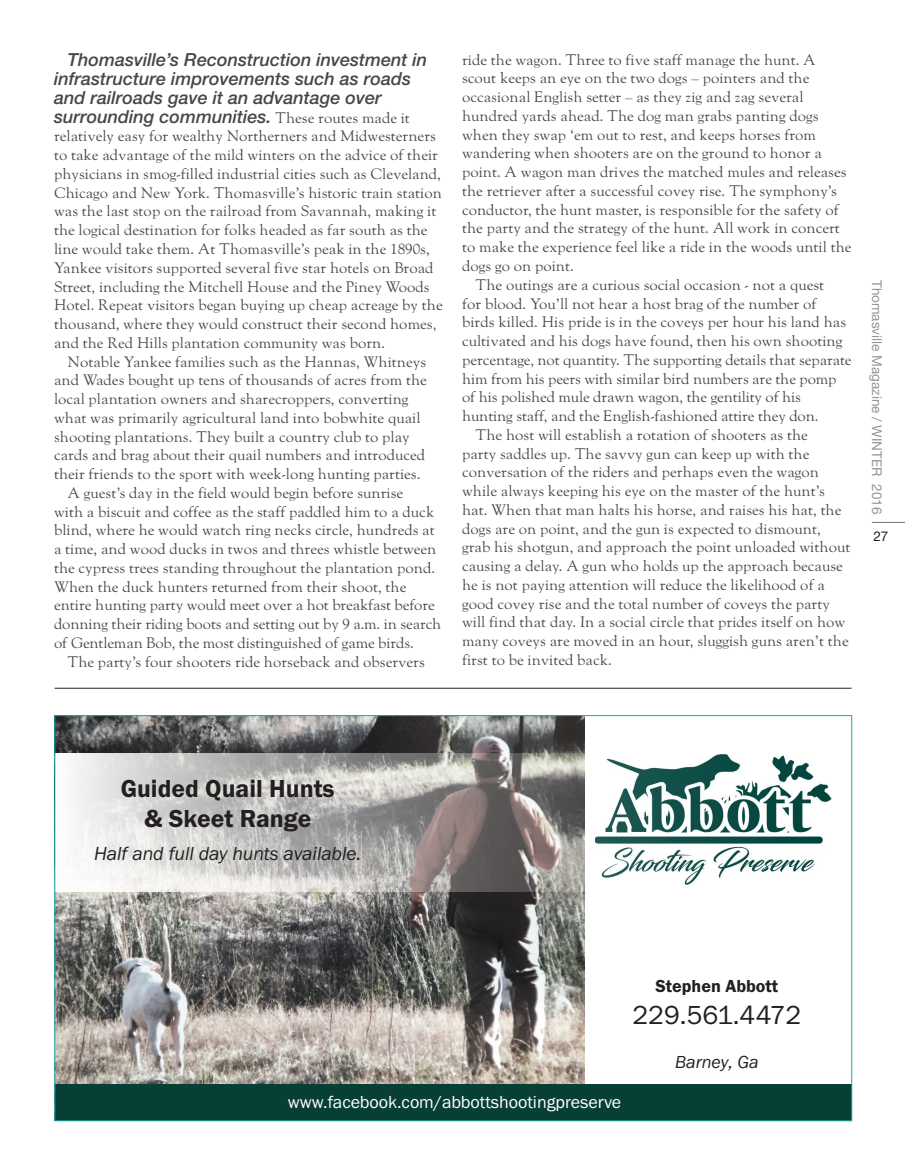
<style>
.page{position:relative;width:905px;height:1175px;background:#fff}
.page>*{position:absolute;margin:0;border:0;box-sizing:border-box;transform-origin:0 0}
.t1{font:27px "Franklin Gothic FS";color:#231f20}
.t2{font:600 25.5px/30.6px "Franklin Gothic FS";color:#231f20;text-align:center}
.t3{font:italic 19.5px "Franklin Gothic FS";letter-spacing:-.005em;color:#231f20}
.t4{font:italic 500 18px/18.8px "Helvetica Neue LT Std";color:#464748}
.t5{font:18px "Franklin Gothic FS";color:#fff}
.t6{font:600 18px "Franklin Gothic FS";color:#231f20}
.t7{font:italic 18px "Franklin Gothic FS";letter-spacing:-.005em;color:#231f20}
.t8{font:15px/18.8px "LTC Goudy Oldstyle Pro";color:#464748}
.t9{font:13.5px "Helvetica Neue LT Pro";color:#939598}
.t10{font:13.5px "Helvetica Neue LT Pro";color:#231f20}
.s1{font-family:"LTC Goudy Oldstyle Pro";font-weight:400;font-style:normal;font-size:15px}
</style>
<div class="page">
<hr style="left:872px;top:522px;width:32px;height:1px;background:#717074">
<img style="left:57px;top:717px;width:527px;height:367px">
<div style="left:55px;top:1084px;width:796px;height:36px;background:#073e36"></div>
<svg style="left:57px;top:753px;width:775px;height:138px"></svg>
<hr style="left:55px;top:688px;width:796px;height:1px;background:#231f20">
<p class="t4" style="left:54px;top:50px;width:374px;text-indent:14px">Thomasville’s Reconstruction investment in infrastructure improvements such as roads and railroads gave it an advantage over surrounding communities. <span class="s1">These routes made it</span></p>
<p class="t8" style="left:54px;top:128px;width:390px">relatively easy for wealthy Northerners and Midwesterners to take advantage of the mild winters on the advice of their physicians in smog-filled industrial cities such as Cleveland, Chicago and New York. Thomasville’s historic train station was the last stop on the railroad from Savannah, making it the logical destination for folks headed as far south as the line would take them. At Thomasville’s peak in the 1890s, Yankee visitors supported several five star hotels on Broad Street, including the Mitchell House and the Piney Woods Hotel. Repeat visitors began buying up cheap acreage by the thousand, where they would construct their second homes, and the Red Hills plantation community was born.</p>
<p class="t8" style="left:68px;top:353px;width:360px">Notable Yankee families such as the Hannas, Whitneys</p>
<p class="t8" style="left:54px;top:371px;width:374px">and Wades bought up tens of thousands of acres from the</p>
<p class="t8" style="left:54px;top:390px;width:356px">local plantation owners and sharecroppers, converting</p>
<p class="t8" style="left:54px;top:409px;width:368px">what was primarily agricultural land into bobwhite quail</p>
<p class="t8" style="left:54px;top:428px;width:357px">shooting plantations. They built a country club to play</p>
<p class="t8" style="left:54px;top:446px;width:372px">cards and brag about their quail numbers and introduced</p>
<p class="t8" style="left:54px;top:465px;width:368px">their friends to the sport with week-long hunting parties.</p>
<p class="t8" style="left:68px;top:484px;width:337px">A guest’s day in the field would begin before sunrise</p>
<p class="t8" style="left:54px;top:503px;width:382px">with a biscuit and coffee as the staff paddled him to a duck</p>
<p class="t8" style="left:54px;top:521px;width:382px">blind, where he would watch ring necks circle, hundreds at</p>
<p class="t8" style="left:54px;top:540px;width:384px">a time, and wood ducks in twos and threes whistle between</p>
<p class="t8" style="left:54px;top:559px;width:382px">the cypress trees standing throughout the plantation pond.</p>
<p class="t8" style="left:54px;top:578px;width:354px">When the duck hunters returned from their shoot, the</p>
<p class="t8" style="left:54px;top:596px;width:382px">entire hunting party would meet over a hot breakfast before</p>
<p class="t8" style="left:54px;top:615px;width:389px">donning their riding boots and setting out by 9 a.m. in search</p>
<p class="t8" style="left:54px;top:634px;width:361px">of Gentleman Bob, the most distinguished of game birds.</p>
<p class="t8" style="left:68px;top:653px;width:359px">The party’s four shooters ride horseback and observers</p>
<p class="t8" style="left:462px;top:51px;width:355px">ride the wagon. Three to five staff manage the hunt. A</p>
<p class="t8" style="left:462px;top:70px;width:349px">scout keeps an eye on the two dogs – pointers and the</p>
<p class="t8" style="left:462px;top:88px;width:343px">occasional English setter – as they zig and zag several</p>
<p class="t8" style="left:462px;top:107px;width:358px">hundred yards ahead. The dog man grabs panting dogs</p>
<p class="t8" style="left:462px;top:126px;width:355px">when they swap ‘em out to rest, and keeps horses from</p>
<p class="t8" style="left:462px;top:145px;width:361px">wandering when shooters are on the ground to honor a</p>
<p class="t8" style="left:462px;top:163px;width:386px">point. A wagon man drives the matched mules and releases</p>
<p class="t8" style="left:462px;top:182px;width:376px">the retriever after a successful covey rise. The symphony’s</p>
<p class="t8" style="left:462px;top:201px;width:378px">conductor, the hunt master, is responsible for the safety of</p>
<p class="t8" style="left:462px;top:220px;width:379px">the party and the strategy of the hunt. All work in concert</p>
<p class="t8" style="left:462px;top:238px;width:391px">to make the experience feel like a ride in the woods until the</p>
<p class="t8" style="left:462px;top:257px;width:113px">dogs go on point.</p>
<p class="t8" style="left:475px;top:276px;width:350px">The outings are a curious social occasion - not a quest</p>
<p class="t8" style="left:462px;top:295px;width:356px">for blood. You’ll not hear a host brag of the number of</p>
<p class="t8" style="left:462px;top:313px;width:385px">birds killed. His pride is in the coveys per hour his land has</p>
<p class="t8" style="left:462px;top:332px;width:382px">cultivated and his dogs have found, then his own shooting</p>
<p class="t8" style="left:462px;top:351px;width:391px">percentage, not quantity. The supporting details that separate</p>
<p class="t8" style="left:462px;top:370px;width:376px">him from his peers with similar bird numbers are the pomp</p>
<p class="t8" style="left:462px;top:388px;width:340px">of his polished mule drawn wagon, the gentility of his</p>
<p class="t8" style="left:462px;top:407px;width:358px">hunting staff, and the English-fashioned attire they don.</p>
<p class="t8" style="left:475px;top:426px;width:334px">The host will establish a rotation of shooters as the</p>
<p class="t8" style="left:462px;top:445px;width:349px">party saddles up. The savvy gun can keep up with the</p>
<p class="t8" style="left:462px;top:463px;width:358px">conversation of the riders and perhaps even the wagon</p>
<p class="t8" style="left:462px;top:482px;width:364px">while always keeping his eye on the master of the hunt’s</p>
<p class="t8" style="left:462px;top:501px;width:381px">hat. When that man halts his horse, and raises his hat, the</p>
<p class="t8" style="left:462px;top:520px;width:360px">dogs are on point, and the gun is expected to dismount,</p>
<p class="t8" style="left:462px;top:538px;width:390px">grab his shotgun, and approach the point unloaded without</p>
<p class="t8" style="left:462px;top:557px;width:382px">causing a delay. A gun who holds up the approach because</p>
<p class="t8" style="left:462px;top:576px;width:364px">he is not paying attention will reduce the likelihood of a</p>
<p class="t8" style="left:462px;top:595px;width:369px">good covey rise and the total number of coveys the party</p>
<p class="t8" style="left:462px;top:613px;width:385px">will find that day. In a social circle that prides itself on how</p>
<p class="t8" style="left:462px;top:632px;width:388px">many coveys are moved in an hour, sluggish guns aren’t the</p>
<p class="t8" style="left:462px;top:651px;width:151px">first to be invited back.</p>
<p class="t9" style="left:885px;top:280px;width:236px;rotate:90deg">Thomasville Magazine / WINTER 2016</p>
<p class="t10" style="left:873px;top:527px;width:17px">27</p>
<h2 class="t2" style="left:121px;top:773px;width:215px">Guided Quail Hunts &amp; Skeet Range</h2>
<h3 class="t3" style="left:94px;top:842px;width:269px">Half and full day hunts available.</h3>
<p class="t5" style="left:288px;top:1092px;width:335px">www.facebook.com/abbottshootingpreserve</p>
<p class="t6" style="left:655px;top:976px;width:124px">Stephen Abbott</p>
<h1 class="t1" style="left:632px;top:1000px;width:170px">229.561.4472</h1>
<p class="t7" style="left:675px;top:1051px;width:85px">Barney, Ga</p>
</div>
